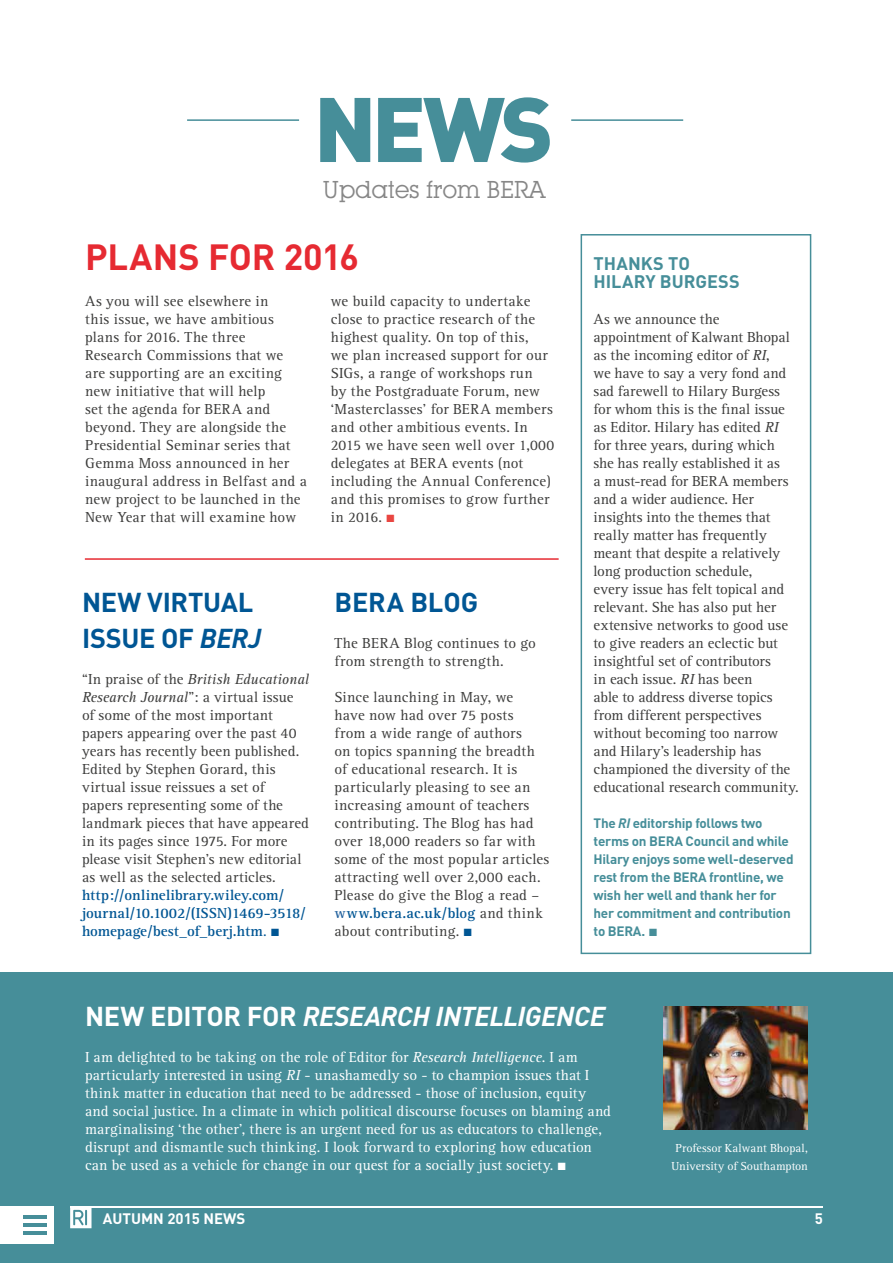
<style>
.page{position:relative;width:893px;height:1263px;background:#fff}
.page>*{position:absolute;margin:0;border:0;box-sizing:border-box;transform-origin:0 0}
.t1{font:900 90px "DIN";color:#468e99}
.t2{font:700 36px "DIN";letter-spacing:-.005em;color:#e62a32}
.t3{font:italic 700 27px "DIN";letter-spacing:-.015em;color:#fff}
.t4{font:700 27px/36px "DIN";letter-spacing:-.005em;color:#005694}
.t5{font:24px "Lubalin Graph IT Cby BT";letter-spacing:-.02em;color:#878787}
.t6{font:700 18px/18px "DIN";color:#468e99}
.t7{font:15px/18px "Rotis Serif";letter-spacing:.005em;color:#3c3c3b}
.t8{font:15px/18px "Rotis Serif";letter-spacing:.005em;color:#fff}
.t9{font:700 15px/18px "Rotis Serif";color:#005694}
.t10{font:700 15px "DIN";color:#fff}
.t11{font:700 13.5px/18px "DIN";letter-spacing:-.02em;color:#468e99}
.t12{font:12px/18px "Rotis Serif";color:#fff;text-align:center}
.s1{color:#e94641}
.s2{font-style:italic}
.s3{font-weight:400}
.s4{font-weight:700;color:#23629e}
.s5{font-weight:700;color:#005694}
.s6{color:#005694}
.s7{font-style:normal}
</style>
<div class="page">
<div style="left:0;top:972px;width:893px;height:291px;background:#468e99"></div>
<hr style="left:70px;top:1206px;width:753px;height:2px;background:#fff">
<svg style="left:70px;top:1208px;width:22px;height:20px"></svg>
<div style="left:0;top:1206px;width:54px;height:37px;background:#fff"></div>
<hr style="left:23px;top:1215px;width:24px;height:4px;background:#468e99">
<hr style="left:23px;top:1223px;width:24px;height:4px;background:#468e99">
<hr style="left:23px;top:1231px;width:24px;height:4px;background:#468e99">
<hr style="left:571px;top:119px;width:112px;height:2px;background:#468e99">
<hr style="left:187px;top:119px;width:112px;height:2px;background:#468e99">
<div style="left:581px;top:234px;width:230px;height:720px;border:2px solid #468e99"></div>
<hr style="left:85px;top:558px;width:474px;height:2px;background:#e62a32">
<img style="left:663px;top:1007px;width:145px;height:123px">
<h1 class="t1" style="left:314px;top:69px;width:241px">NEWS</h1>
<h3 class="t5" style="left:322px;top:175px;width:224px">Updates from BERA</h3>
<h2 class="t2" style="left:85px;top:233px;width:275px">PLANS FOR 2016</h2>
<p class="t7" style="left:85px;top:292px;width:223px">As you will see elsewhere in<br>this issue, we have ambitious plans for 2016. The three<br>Research Commissions that we are supporting are an exciting new initiative that will help<br>set the agenda for BERA and beyond. They are alongside the<br>Presidential Seminar series that<br>Gemma Moss announced in her inaugural address in Belfast and a new project to be launched in the<br>New Year that will examine how</p>
<p class="t7" style="left:331px;top:292px;width:225px">we build capacity to undertake close to practice research of the highest quality. On top of this,<br>we plan increased support for our<br>SIGs, a range of workshops run<br>by the Postgraduate Forum, new ‘Masterclasses’ for BERA members and other ambitious events. In<br>2015 we have seen well over 1,000 delegates at BERA events (not including the Annual Conference) and this promises to grow further in 2016. <span class="s1">■</span></p>
<h3 class="t4" style="left:82px;top:583px;width:181px">NEW VIRTUAL<br>ISSUE OF <span class="s2">BERJ</span></h3>
<p class="t7" style="left:82px;top:670px;width:228px">“In praise of the <span class="s2">British Educational Research Journal</span>”: a virtual issue of some of the most important papers appearing over the past 40 years has recently been published.<br>Edited by Stephen Gorard, this virtual issue reissues a set of papers representing some of the landmark pieces that have appeared in its pages since 1975. For more please visit Stephen’s new editorial as well as the selected articles.</p>
<p class="t9" style="left:82px;top:886px;width:225px">http://onlinelibrary.wiley.com/ journal/10.1002/(ISSN)1469-3518/ homepage/best_of_berj.htm<span class="s3">.</span> ■</p>
<h3 class="t4" style="left:334px;top:583px;width:145px">BERA BLOG</h3>
<p class="t7" style="left:334px;top:634px;width:203px">The BERA Blog continues to go from strength to strength.</p>
<p class="t7" style="left:334px;top:688px;width:216px">Since launching in May, we<br>have now had over 75 posts<br>from a wide range of authors<br>on topics spanning the breadth of educational research. It is particularly pleasing to see an increasing amount of teachers contributing. The Blog has had over 18,000 readers so far with some of the most popular articles attracting well over 2,000 each.<br>Please do give the Blog a read – <span class="s4">w</span><span class="s5">ww.bera.ac.uk/blog</span> and think about contributing. <span class="s6">■</span></p>
<p class="t6" style="left:594px;top:254px;width:148px">THANKS TO<br>HILARY BURGESS</p>
<p class="t7" style="left:594px;top:310px;width:207px">As we announce the appointment of Kalwant Bhopal as the incoming editor of <span class="s2">RI</span>,<br>we have to say a very fond and sad farewell to Hilary Burgess for whom this is the final issue as Editor. Hilary has edited <span class="s2">RI </span>for three years, during which<br>she has really established it as<br>a must-read for BERA members and a wider audience. Her insights into the themes that really matter has frequently meant that despite a relatively long production schedule,<br>every issue has felt topical and relevant. She has also put her extensive networks to good use to give readers an eclectic but insightful set of contributors<br>in each issue. <span class="s2">RI</span> has been<br>able to address diverse topics from different perspectives without becoming too narrow and Hilary’s leadership has championed the diversity of the educational research community.</p>
<p class="t11" style="left:594px;top:814px;width:202px">The <span class="s2">RI</span> editorship follows two terms on BERA Council and while<br>Hilary enjoys some well-deserved rest from the BERA frontline, we wish her well and thank her for her commitment and contribution to BERA. ■</p>
<h3 class="t3" style="left:85px;top:999px;width:522px"><span class="s7">NEW EDITOR FOR</span> RESEARCH INTELLIGENCE</h3>
<p class="t8" style="left:85px;top:1048px;width:527px">I am delighted to be taking on the role of Editor for <span class="s2">Research Intelligence</span>. I am particularly interested in using <span class="s2">RI</span> - unashamedly so - to champion issues that I think matter in education that need to be addressed - those of inclusion, equity and social justice. In a climate in which political discourse focuses on blaming and marginalising ‘the other’, there is an urgent need for us as educators to challenge, disrupt and dismantle such thinking. I look forward to exploring how education can be used as a vehicle for change in our quest for a socially just society. ■</p>
<p class="t12" style="left:671px;top:1139px;width:138px">Professor Kalwant Bhopal,<br>University of Southampton</p>
<p class="t10" style="left:103px;top:1209px;width:144px">AUTUMN 2015 NEWS</p>
<p class="t10" style="left:815px;top:1209px;width:10px">5</p>
</div>
